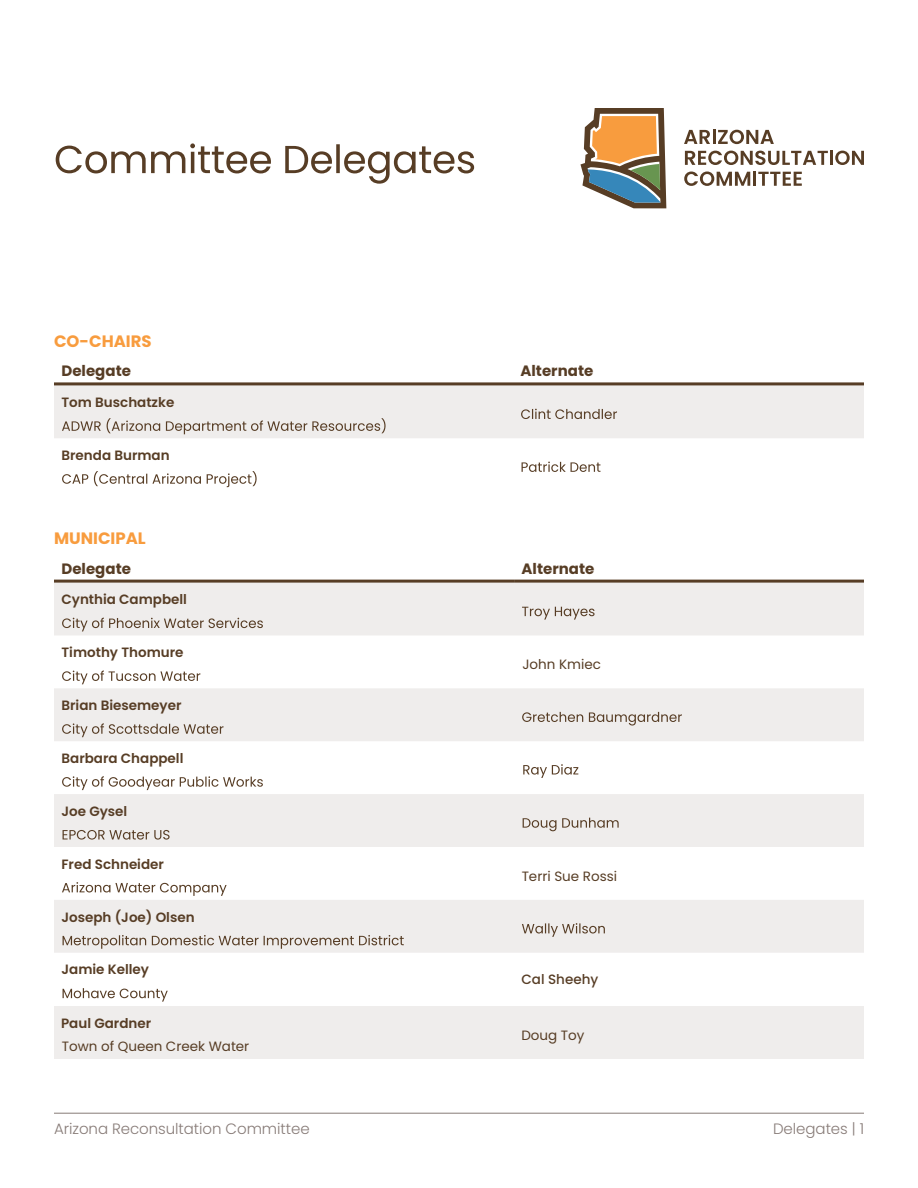
<style>
.page{position:relative;width:918px;height:1188px;background:#fff}
.page>*{position:absolute;margin:0;border:0;box-sizing:border-box;transform-origin:0 0}
.t1{font:700 16.5px "Poppins";color:#f89c3e}
.t2{font:300 15px "Poppins";letter-spacing:-.005em;color:#877b77}
.t3{font:700 15px "Poppins";color:#573d25}
.t4{font:600 13.5px "Poppins";color:#573d25}
.t5{font:13.5px "Poppins";color:#573d25}
.t6{font:500 13.5px "Poppins";color:#573d25}
</style>
<div class="page">
<hr style="left:54px;top:1113px;width:810px;height:1px;background:#877b77">
<div style="left:54px;top:385px;width:810px;height:53px;background:#efedec"></div>
<hr style="left:54px;top:382px;width:459px;height:3px;background:#573d25">
<hr style="left:513px;top:382px;width:351px;height:3px;background:#573d25">
<svg style="left:62px;top:418px;width:324px;height:16px;background:#d3cdc8"></svg>
<svg style="left:521px;top:409px;width:96px;height:10px"></svg>
<svg style="left:62px;top:471px;width:195px;height:16px"></svg>
<svg style="left:522px;top:462px;width:78px;height:10px"></svg>
<svg style="left:54px;top:583px;width:810px;height:370px;fill:#efedec"></svg>
<hr style="left:54px;top:580px;width:460px;height:3px;background:#573d25">
<hr style="left:514px;top:580px;width:350px;height:3px;background:#573d25">
<svg style="left:62px;top:618px;width:201px;height:13px;background:#cec7c1"></svg>
<svg style="left:522px;top:607px;width:73px;height:13px"></svg>
<svg style="left:62px;top:671px;width:138px;height:13px"></svg>
<svg style="left:62px;top:723px;width:161px;height:14px;background:#cfc9c3"></svg>
<svg style="left:523px;top:764px;width:55px;height:14px"></svg>
<svg style="left:62px;top:776px;width:201px;height:14px"></svg>
<svg style="left:63px;top:830px;width:107px;height:10px"></svg>
<svg style="left:523px;top:818px;width:96px;height:13px"></svg>
<svg style="left:62px;top:882px;width:165px;height:14px"></svg>
<svg style="left:63px;top:935px;width:341px;height:14px;background:#d0c9c3"></svg>
<svg style="left:522px;top:923px;width:83px;height:14px"></svg>
<svg style="left:63px;top:988px;width:105px;height:14px"></svg>
<svg style="left:684px;top:130px;width:90px;height:14px"></svg>
<svg style="left:685px;top:151px;width:143px;height:14px"></svg>
<hr style="left:830px;top:151px;width:3px;height:14px;background:#573d25">
<svg style="left:835px;top:151px;width:29px;height:14px"></svg>
<svg style="left:684px;top:172px;width:66px;height:14px"></svg>
<hr style="left:753px;top:172px;width:3px;height:14px;background:#573d25">
<svg style="left:758px;top:172px;width:44px;height:14px"></svg>
<svg style="left:580px;top:108px;width:86px;height:100px"></svg>
<svg style="left:56px;top:143px;width:418px;height:41px"></svg>
<svg style="left:522px;top:712px;width:160px;height:14px;background:#cfc8c2"></svg>
<div style="left:514px;top:1006px;width:350px;height:53px;background:#efedec"></div>
<div style="left:54px;top:1006px;width:460px;height:53px;background:#efedec"></div>
<p class="t1" style="left:54px;top:332px;width:99px">CO-CHAIRS</p>
<p class="t3" style="left:62px;top:362px;width:71px">Delegate</p>
<p class="t3" style="left:520px;top:362px;width:74px">Alternate</p>
<p class="t4" style="left:62px;top:395px;width:114px">Tom Buschatzke</p>
<p class="t4" style="left:62px;top:447px;width:110px">Brenda Burman</p>
<p class="t1" style="left:54px;top:529px;width:93px">MUNICIPAL</p>
<p class="t3" style="left:62px;top:560px;width:71px">Delegate</p>
<p class="t3" style="left:522px;top:560px;width:74px">Alternate</p>
<p class="t4" style="left:62px;top:592px;width:127px">Cynthia Campbell</p>
<p class="t4" style="left:62px;top:645px;width:124px">Timothy Thomure</p>
<p class="t4" style="left:62px;top:697px;width:122px">Brian Biesemeyer</p>
<p class="t4" style="left:62px;top:750px;width:123px">Barbara Chappell</p>
<p class="t4" style="left:62px;top:803px;width:67px">Joe Gysel</p>
<p class="t4" style="left:62px;top:856px;width:104px">Fred Schneider</p>
<p class="t5" style="left:522px;top:656px;width:80px">John Kmiec</p>
<p class="t5" style="left:522px;top:868px;width:97px">Terri Sue Rossi</p>
<p class="t4" style="left:62px;top:909px;width:135px">Joseph (Joe) Olsen</p>
<p class="t4" style="left:62px;top:962px;width:89px">Jamie Kelley</p>
<p class="t4" style="left:61px;top:1015px;width:92px">Paul Gardner</p>
<p class="t5" style="left:62px;top:1039px;width:189px">Town of Queen Creek Water</p>
<p class="t6" style="left:521px;top:972px;width:78px">Cal Sheehy</p>
<p class="t5" style="left:521px;top:1027px;width:65px">Doug Toy</p>
<p class="t2" style="left:54px;top:1120px;width:257px">Arizona Reconsultation Committee</p>
<p class="t2" style="left:773px;top:1120px;width:93px">Delegates | 1</p>
</div>
